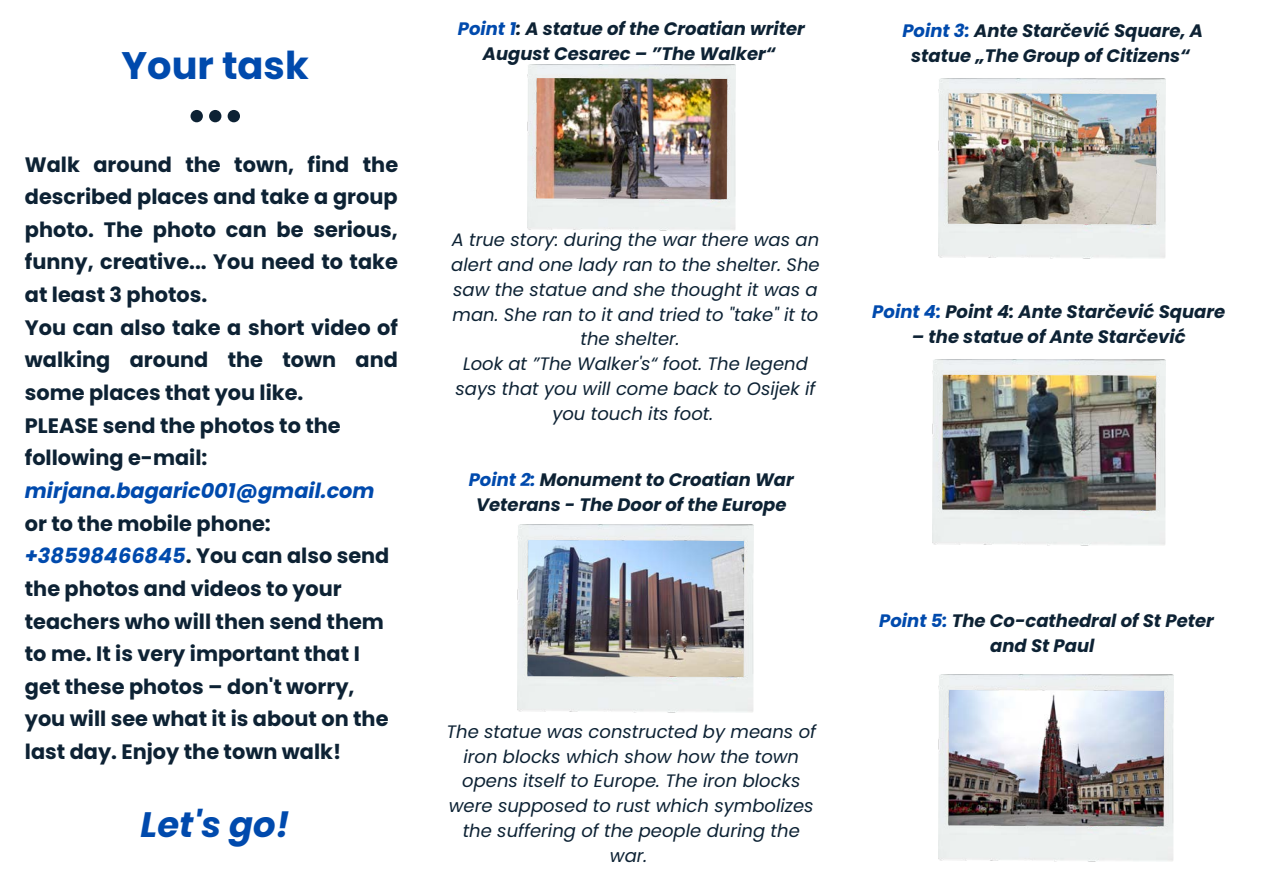
<style>
.page{position:relative;width:1263px;height:894px;background:#fff}
.page>*{position:absolute;margin:0;border:0;box-sizing:border-box;transform-origin:0 0}
.t1{font:700 38.4px "Poppins";color:#004aad}
.t2{font:italic 700 35.4px "Poppins";color:#004aad}
.t3{font:700 20.85px/32.5px "Poppins";color:#0d2234}
.t4{font:italic 700 20.85px "Poppins";color:#004aad}
.t5{font:italic 18px/24.8px "Poppins";color:#0d2234;text-align:center}
.t6{font:italic 700 18px/24.8px "Poppins";color:#0d2234;text-align:center}
.s1{font-style:italic;color:#004aad}
.s2{color:#004aad}
</style>
<div class="page">
<svg style="left:191px;top:110px;width:49px;height:12px"></svg>
<img style="left:938px;top:78px;width:228px;height:181px">
<img style="left:517px;top:524px;width:237px;height:188px">
<img style="left:527px;top:64px;width:208px;height:166px">
<img style="left:932px;top:359px;width:234px;height:186px">
<img style="left:938px;top:674px;width:235px;height:186px">
<h1 class="t1" style="left:122px;top:39px;width:189px">Your task</h1>
<p class="t3" style="left:25px;top:148px;width:375px">Walk around the town, find the described places and take a group photo. The photo can be serious, funny, creative... You need to take at least 3 photos.<br>You can also take a short video of walking around the town and some places that you like.<br>PLEASE send the photos to the following e-mail:</p>
<p class="t4" style="left:25px;top:476px;width:351px">mirjana.bagaric001@gmail.com</p>
<p class="t3" style="left:25px;top:507px;width:366px">or to the mobile phone: <span class="s1">+38598466845</span>. You can also send the photos and videos to your teachers who will then send them to me. It is very important that I get these photos – don't worry, you will see what it is about on the last day. Enjoy the town walk!</p>
<h2 class="t2" style="left:141px;top:799px;width:150px">Let's go!</h2>
<p class="t6" style="left:458px;top:16px;width:348px"><span class="s2">Point 1</span>: A statue of the Croatian writer<br>August Cesarec – ”The Walker“</p>
<p class="t5" style="left:451px;top:227px;width:370px">A true story: during the war there was an alert and one lady ran to the shelter. She saw the statue and she thought it was a man. She ran to it and tried to "take" it to the shelter.<br>Look at ”The Walker's“ foot. The legend says that you will come back to Osijek if you touch its foot.</p>
<p class="t6" style="left:469px;top:467px;width:327px"><span class="s2">Point 2:</span> Monument to Croatian War<br>Veterans - The Door of the Europe</p>
<p class="t5" style="left:446px;top:719px;width:371px">The statue was constructed by means of iron blocks which show how the town opens itself to Europe. The iron blocks were supposed to rust which symbolizes the suffering of the people during the war.</p>
<p class="t6" style="left:902px;top:18px;width:302px"><span class="s2">Point 3:</span> Ante Starčević Square, A statue „The Group of Citizens“</p>
<p class="t6" style="left:872px;top:299px;width:354px"><span class="s2">Point 4:</span> Point 4: Ante Starčević Square</p>
<p class="t6" style="left:912px;top:324px;width:275px">– the statue of Ante Starčević</p>
<p class="t6" style="left:879px;top:608px;width:336px"><span class="s2">Point 5:</span> The Co-cathedral of St Peter and St Paul</p>
</div>
